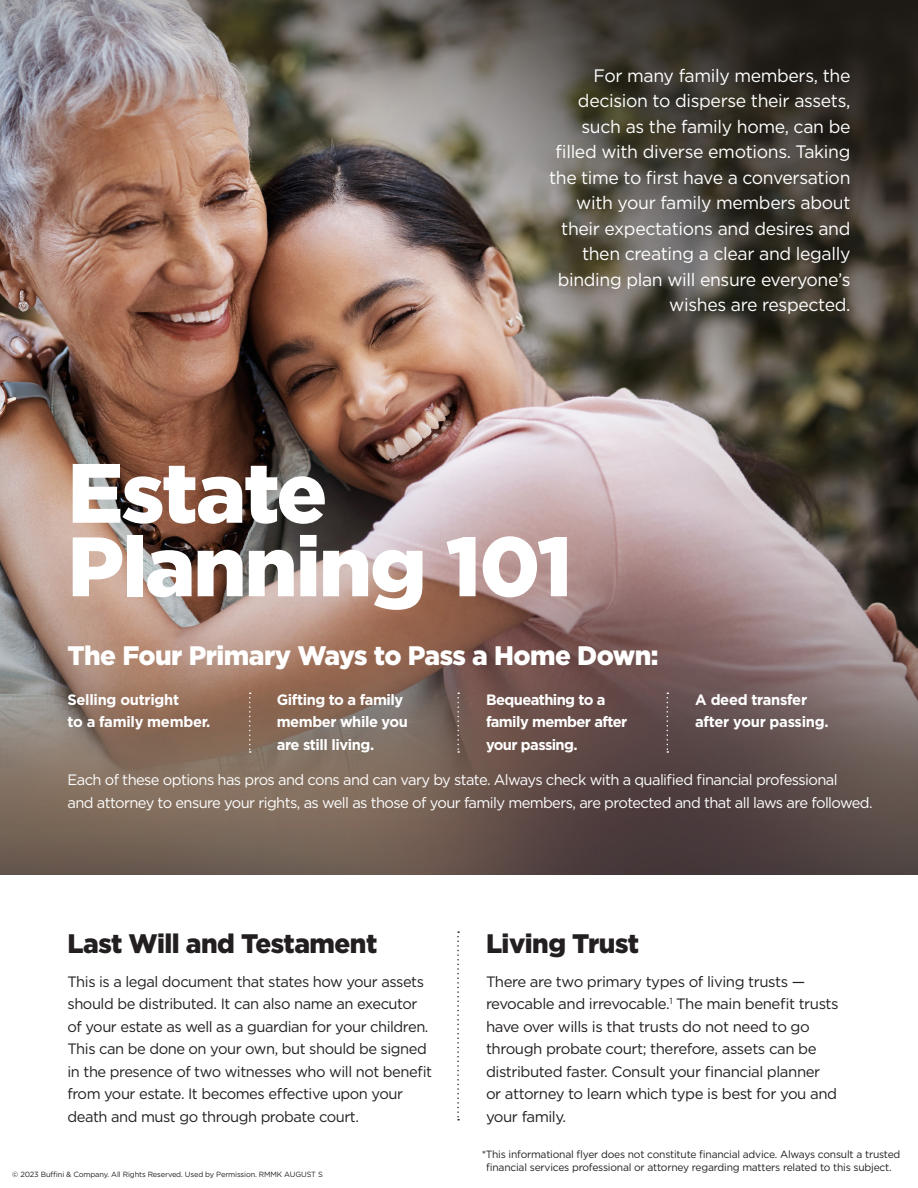
<style>
.page{position:relative;width:918px;height:1188px;background:#fff}
.page>*{position:absolute;margin:0;border:0;box-sizing:border-box;transform-origin:0 0}
.t1{font:900 84px/73.5px "Gotham";letter-spacing:-.025em;color:#fff}
._10_pt_text{font:900 26.7px "Gotham";letter-spacing:-.02em;color:#fff}
._10_pt_text-2{font:900 26.7px "Gotham";letter-spacing:-.02em;color:#231f20}
._10_pt_text-3{font:18px/25.5px "Gotham";letter-spacing:-.02em;color:#fff;text-align:right}
._10_pt_text-4{font:15px/22.5px "Gotham";letter-spacing:-.03em;color:#231f20}
._10_pt_text-5{font:15px/22.5px "Gotham";letter-spacing:-.04em;color:#fff}
._10_pt_text-6{font:700 15px/22.5px "Gotham";letter-spacing:-.03em;color:#fff}
._10_pt_text-7{font:10.5px/13.5px "Gotham";letter-spacing:-.02em;color:#231f20;text-align:center}
.t2{font:7.5px "Gotham";letter-spacing:-.02em;color:#231f20}
</style>
<div class="page">
<img style="left:0;top:0;width:918px;height:874px">
<svg style="left:249px;top:693px;width:2px;height:60px"></svg>
<svg style="left:457px;top:693px;width:2px;height:60px"></svg>
<svg style="left:457px;top:931px;width:2px;height:190px"></svg>
<svg style="left:667px;top:693px;width:1px;height:60px"></svg>
<p class="_10_pt_text-3" style="left:549px;top:62px;width:303px">For many family members, the decision to disperse their assets, such as the family home, can be filled with diverse emotions. Taking the time to first have a conversation with your family members about their expectations and desires and then creating a clear and legally binding plan will ensure everyone’s wishes are respected.</p>
<p class="t1" style="left:68px;top:455px;width:507px">Estate<br>Planning 101</p>
<p class="_10_pt_text" style="left:68px;top:637px;width:593px">The Four Primary Ways to Pass a Home Down:</p>
<p class="_10_pt_text-6" style="left:68px;top:688px;width:144px">Selling outright<br>to a family member.</p>
<p class="_10_pt_text-6" style="left:277px;top:688px;width:133px">Gifting to a family member while you are still living.</p>
<p class="_10_pt_text-6" style="left:486px;top:688px;width:143px">Bequeathing to a family member after your passing.</p>
<p class="_10_pt_text-6" style="left:695px;top:688px;width:135px">A deed transfer after your passing.</p>
<p class="_10_pt_text-5" style="left:68px;top:768px;width:807px">Each of these options has pros and cons and can vary by state. Always check with a qualified financial professional<br>and attorney to ensure your rights, as well as those of your family members, are protected and that all laws are followed.</p>
<p class="_10_pt_text-2" style="left:68px;top:925px;width:311px">Last Will and Testament</p>
<p class="_10_pt_text-2" style="left:486px;top:925px;width:155px">Living Trust</p>
<p class="_10_pt_text-4" style="left:486px;top:970px;width:354px">There are two primary types of living trusts — revocable and irrevocable.<sup>1</sup> The main benefit trusts have over wills is that trusts do not need to go through probate court; therefore, assets can be distributed faster. Consult your financial planner or attorney to learn which type is best for you and your family.</p>
<p class="_10_pt_text-4" style="left:68px;top:970px;width:366px">This is a legal document that states how your assets should be distributed. It can also name an executor of your estate as well as a guardian for your children.<br>This can be done on your own, but should be signed in the presence of two witnesses who will not benefit from your estate. It becomes effective upon your death and must go through probate court.</p>
<p class="t2" style="left:12px;top:1169px;width:312px">© 2023 Buffini &amp; Company. All Rights Reserved. Used by Permission. RMMK AUGUST S</p>
<p class="_10_pt_text-7" style="left:482px;top:1147px;width:420px">*This informational flyer does not constitute financial advice. Always consult a trusted financial services professional or attorney regarding matters related to this subject.</p>
</div>
